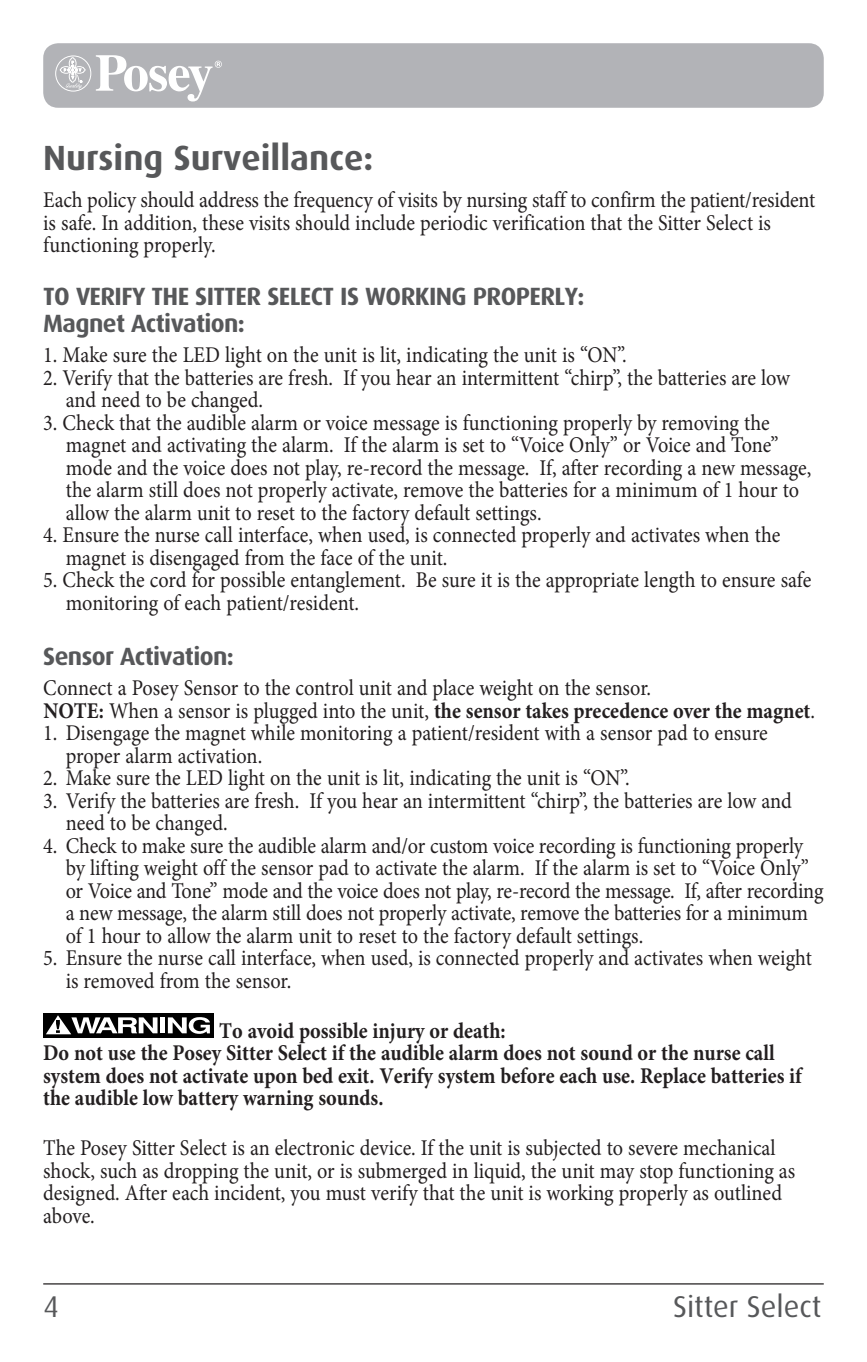
<style>
.page{position:relative;width:867px;height:1362px;background:#fff}
.page>*{position:absolute;margin:0;border:0;box-sizing:border-box;transform-origin:0 0}
.t1{font:700 35px "Dax";color:#57585a}
.t2{font:30px "Dax";color:#57585a}
.t3{font:700 25px "Dax";letter-spacing:-.025em;color:#57585a}
.t4{font:22.5px/22.5px "Minion Pro";letter-spacing:-.005em;color:#231f20;scale:.9 1}
.t5{font:700 22.5px/22.5px "Minion Pro";color:#231f20;scale:.9 1}
.s1{font-weight:700}
</style>
<div class="page">
<div style="left:43px;top:43px;width:780px;height:65px;background:#b2b3b7;border-radius:15px"></div>
<svg style="left:96px;top:55px;width:126px;height:46px"></svg>
<div style="left:55px;top:55px;width:36px;height:36px;border:1px solid #fff;border-radius:50%"></div>
<svg style="left:59px;top:57px;width:27px;height:32px"></svg>
<hr style="left:43px;top:1282px;width:780px;height:2px;background:#231f20">
<div style="left:44px;top:1012px;width:170px;height:25px;background:#000"></div>
<div style="left:160px;top:1017px;width:5px;height:16px;background:#fff"></div>
<svg style="left:168px;top:1017px;width:42px;height:16px"></svg>
<svg style="left:46px;top:1015px;width:111px;height:19px"></svg>
<h1 class="t1" style="left:43px;top:138px;width:331px">Nursing Surveillance:</h1>
<p class="t4" style="left:43px;top:189px;width:859px">Each policy should address the frequency of visits by nursing staff to confirm the patient/resident is safe. In addition, these visits should include periodic verification that the Sitter Select is functioning properly.</p>
<p class="t3" style="left:43px;top:282px;width:247px">To verify the Sitter Select</p>
<p class="t3" style="left:340px;top:282px;width:246px">is working properly:</p>
<p class="t3" style="left:43px;top:309px;width:203px">Magnet Activation:</p>
<p class="t4" style="left:43px;top:344px;width:648px">1. Make sure the LED light on the unit is lit, indicating the unit is “ON”.</p>
<p class="t4" style="left:66px;top:366px;width:806px;text-indent:-22px">2. Verify that the batteries are fresh. If you hear an intermittent “chirp”, the batteries are low and need to be changed.</p>
<p class="t4" style="left:66px;top:411px;width:829px;text-indent:-22px">3. Check that the audible alarm or voice message is functioning properly by removing the magnet and activating the alarm. If the alarm is set to “Voice Only” or Voice and Tone” mode and the voice does not play, re-record the message. If, after recording a new message, the alarm still does not properly activate, remove the batteries for a minimum of 1 hour to allow the alarm unit to reset to the factory default settings.</p>
<p class="t4" style="left:66px;top:524px;width:795px;text-indent:-22px">4. Ensure the nurse call interface, when used, is connected properly and activates when the magnet is disengaged from the face of the unit.</p>
<p class="t4" style="left:66px;top:569px;width:829px;text-indent:-22px">5. Check the cord for possible entanglement. Be sure it is the appropriate length to ensure safe monitoring of each patient/resident.</p>
<p class="t3" style="left:43px;top:642px;width:192px">Sensor Activation:</p>
<p class="t4" style="left:43px;top:676px;width:856px">Connect a Posey Sensor to the control unit and place weight on the sensor.<br><span class="s1">Note:</span> When a sensor is plugged into the unit, <span class="s1">the sensor takes precedence over the magnet</span>.</p>
<p class="t4" style="left:66px;top:721px;width:781px;text-indent:-22px">1. Disengage the magnet while monitoring a patient/resident with a sensor pad to ensure proper alarm activation.</p>
<p class="t4" style="left:43px;top:766px;width:651px">2. Make sure the LED light on the unit is lit, indicating the unit is “ON”.</p>
<p class="t4" style="left:66px;top:789px;width:808px;text-indent:-22px">3. Verify the batteries are fresh. If you hear an intermittent “chirp”, the batteries are low and need to be changed.</p>
<p class="t4" style="left:66px;top:834px;width:843px;text-indent:-22px">4. Check to make sure the audible alarm and/or custom voice recording is functioning properly by lifting weight off the sensor pad to activate the alarm. If the alarm is set to “Voice Only” or Voice and Tone” mode and the voice does not play, re-record the message. If, after recording a new message, the alarm still does not properly activate, remove the batteries for a minimum of 1 hour to allow the alarm unit to reset to the factory default settings.</p>
<p class="t4" style="left:66px;top:946px;width:830px;text-indent:-22px">5. Ensure the nurse call interface, when used, is connected properly and activates when weight is removed from the sensor.</p>
<p class="t5" style="left:43px;top:1018px;width:844px;text-indent:176px">To avoid possible injury or death:<br>Do not use the Posey Sitter Select if the audible alarm does not sound or the nurse call system does not activate upon bed exit. Verify system before each use. Replace batteries if the audible low battery warning sounds.</p>
<p class="t4" style="left:43px;top:1136px;width:836px">The Posey Sitter Select is an electronic device. If the unit is subjected to severe mechanical shock, such as dropping the unit, or is submerged in liquid, the unit may stop functioning as designed. After each incident, you must verify that the unit is working properly as outlined above.</p>
<h2 class="t2" style="left:673px;top:1290px;width:150px">Sitter Select</h2>
</div>
